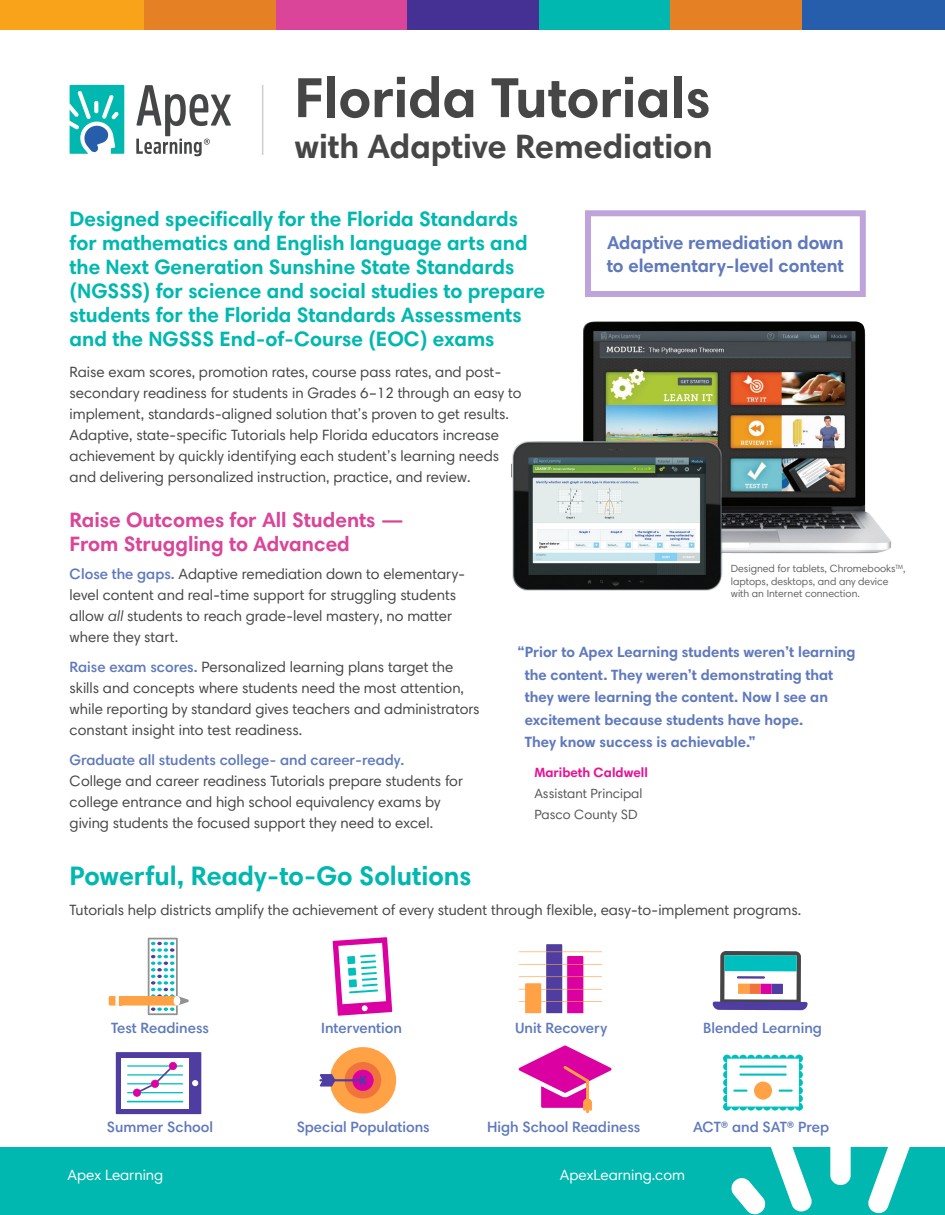
<style>
.page{position:relative;width:945px;height:1215px;background:#fff}
.page>*{position:absolute;margin:0;border:0;box-sizing:border-box;transform-origin:0 0}
.t1{font:700 57px "Harmonia Sans Std";color:#464646}
.t2{font:700 34.2px "Harmonia Sans Std";color:#464646}
.header_1{font:700 27px "Harmonia Sans Std";color:#00b8af}
.header_2{font:700 21px/24px "Harmonia Sans Std";color:#00b8af}
.header_2-2{font:700 21px/24px "Harmonia Sans Std";color:#da4599}
.note{font:700 18.75px/22.5px "Harmonia Sans Std";color:#5f79bc}
.body_1{font:15px/21px "Harmonia Sans Std";color:#454647}
.Subhead__H4{font:700 15px/22.5px "Harmonia Sans Std";color:#5f79bc}
.body_1-2{font:600 15px "Harmonia Sans Std";color:#5f79bc}
.t3{font:15px "Harmonia Sans Std";color:#fff}
.Subhead__H4-2{font:13.5px/21px "Harmonia Sans Std";color:#55565a}
.t4{font:10.5px/12.6px "Harmonia Sans Std";color:#636366}
.s1{font-weight:600;color:#5f79bc}
.s2{font-style:italic}
.s3{font-weight:700;color:#e71294}
</style>
<div class="page">
<div style="left:0;top:1148px;width:945px;height:67px;background:#00b8af"></div>
<svg style="left:830px;top:1147px;width:21px;height:38px"></svg>
<svg style="left:867px;top:1147px;width:66px;height:67px"></svg>
<div style="left:0;top:0;width:145px;height:30px;background:#f9a31b"></div>
<div style="left:276px;top:0;width:132px;height:30px;background:#da4599"></div>
<div style="left:145px;top:0;width:131px;height:30px;background:#e58124"></div>
<div style="left:408px;top:0;width:131px;height:30px;background:#443193"></div>
<div style="left:539px;top:0;width:131px;height:30px;background:#00b8af"></div>
<div style="left:802px;top:0;width:143px;height:30px;background:#275eac"></div>
<div style="left:670px;top:0;width:132px;height:30px;background:#e58124"></div>
<svg style="left:70px;top:85px;width:54px;height:69px"></svg>
<svg style="left:136px;top:85px;width:95px;height:71px"></svg>
<hr style="left:262px;top:85px;width:1px;height:70px;background:#cdced0">
<svg style="left:109px;top:938px;width:80px;height:77px"></svg>
<svg style="left:333px;top:937px;width:59px;height:79px"></svg>
<hr style="left:319px;top:1079px;width:45px;height:2px;background:#4f3da1">
<svg style="left:320px;top:1047px;width:76px;height:66px"></svg>
<svg style="left:713px;top:951px;width:95px;height:59px"></svg>
<svg style="left:116px;top:1052px;width:85px;height:62px"></svg>
<svg style="left:519px;top:944px;width:83px;height:70px"></svg>
<svg style="left:722px;top:1054px;width:91px;height:161px"></svg>
<svg style="left:518px;top:1045px;width:94px;height:68px"></svg>
<img style="left:511px;top:321px;width:381px;height:270px">
<div style="left:585px;top:210px;width:281px;height:87px;border:6px solid #bfa4dc"></div>
<p class="t1" style="left:294px;top:62px;width:418px">Florida Tutorials</p>
<p class="t2" style="left:294px;top:125px;width:420px">with Adaptive Remediation</p>
<p class="header_2" style="left:70px;top:206px;width:477px">Designed specifically for the Florida Standards for mathematics and English language arts and the Next Generation Sunshine State Standards (NGSSS) for science and social studies to prepare students for the Florida Standards Assessments and the NGSSS End-of-Course (EOC) exams</p>
<p class="note" style="left:607px;top:231px;width:239px">Adaptive remediation down to elementary-level content</p>
<p class="body_1" style="left:70px;top:361px;width:454px">Raise exam scores, promotion rates, course pass rates, and post&shy;secondary readiness for students in Grades 6–12 through an easy to implement, standards-aligned solution that’s proven to get results.<br>Adaptive, state-specific Tutorials help Florida educators increase achievement by quickly identifying each student’s learning needs and delivering personalized instruction, practice, and review.</p>
<p class="header_2-2" style="left:70px;top:507px;width:336px">Raise Outcomes for All Students —<br>From Struggling to Advanced</p>
<p class="body_1" style="left:70px;top:564px;width:397px"><span class="s1">Close the gaps.</span> Adaptive remediation down to elementary&shy;level content and real-time support for struggling students allow <span class="s2">all</span> students to reach grade-level mastery, no matter where they start.</p>
<p class="body_1" style="left:70px;top:657px;width:412px"><span class="s1">Raise exam scores.</span> Personalized learning plans target the skills and concepts where students need the most attention, while reporting by standard gives teachers and administrators constant insight into test readiness.</p>
<p class="body_1" style="left:70px;top:750px;width:395px"><span class="s1">Graduate all students college- and career-ready.<br></span>College and career readiness Tutorials prepare students for college entrance and high school equivalency exams by giving students the focused support they need to excel.</p>
<p class="t4" style="left:731px;top:562px;width:176px">Designed for tablets, Chromebooks<sup>TM</sup>, laptops, desktops, and any device with an Internet connection.</p>
<p class="Subhead__H4" style="left:525px;top:641px;width:332px;text-indent:-7px">“Prior to Apex Learning students weren’t learning the content. They weren’t demonstrating that they were learning the content. Now I see an excitement because students have hope.<br>They know success is achievable.”</p>
<p class="Subhead__H4-2" style="left:534px;top:762px;width:115px"><span class="s3">Maribeth Caldwell<br></span>Assistant Principal<br>Pasco County SD</p>
<p class="header_1" style="left:70px;top:859px;width:403px">Powerful, Ready-to-Go Solutions</p>
<p class="body_1" style="left:70px;top:899px;width:733px">Tutorials help districts amplify the achievement of every student through flexible, easy-to-implement programs.</p>
<p class="body_1-2" style="left:111px;top:1018px;width:99px">Test Readiness</p>
<p class="body_1-2" style="left:321px;top:1018px;width:82px">Intervention</p>
<p class="body_1-2" style="left:515px;top:1018px;width:93px">Unit Recovery</p>
<p class="body_1-2" style="left:703px;top:1018px;width:120px">Blended Learning</p>
<p class="body_1-2" style="left:107px;top:1118px;width:108px">Summer School</p>
<p class="body_1-2" style="left:297px;top:1118px;width:135px">Special Populations</p>
<p class="body_1-2" style="left:487px;top:1118px;width:155px">High School Readiness</p>
<p class="body_1-2" style="left:693px;top:1118px;width:138px">ACT® and SAT® Prep</p>
<p class="t3" style="left:68px;top:1166px;width:97px">Apex Learning</p>
<p class="t3" style="left:560px;top:1166px;width:127px">ApexLearning.com</p>
</div>
